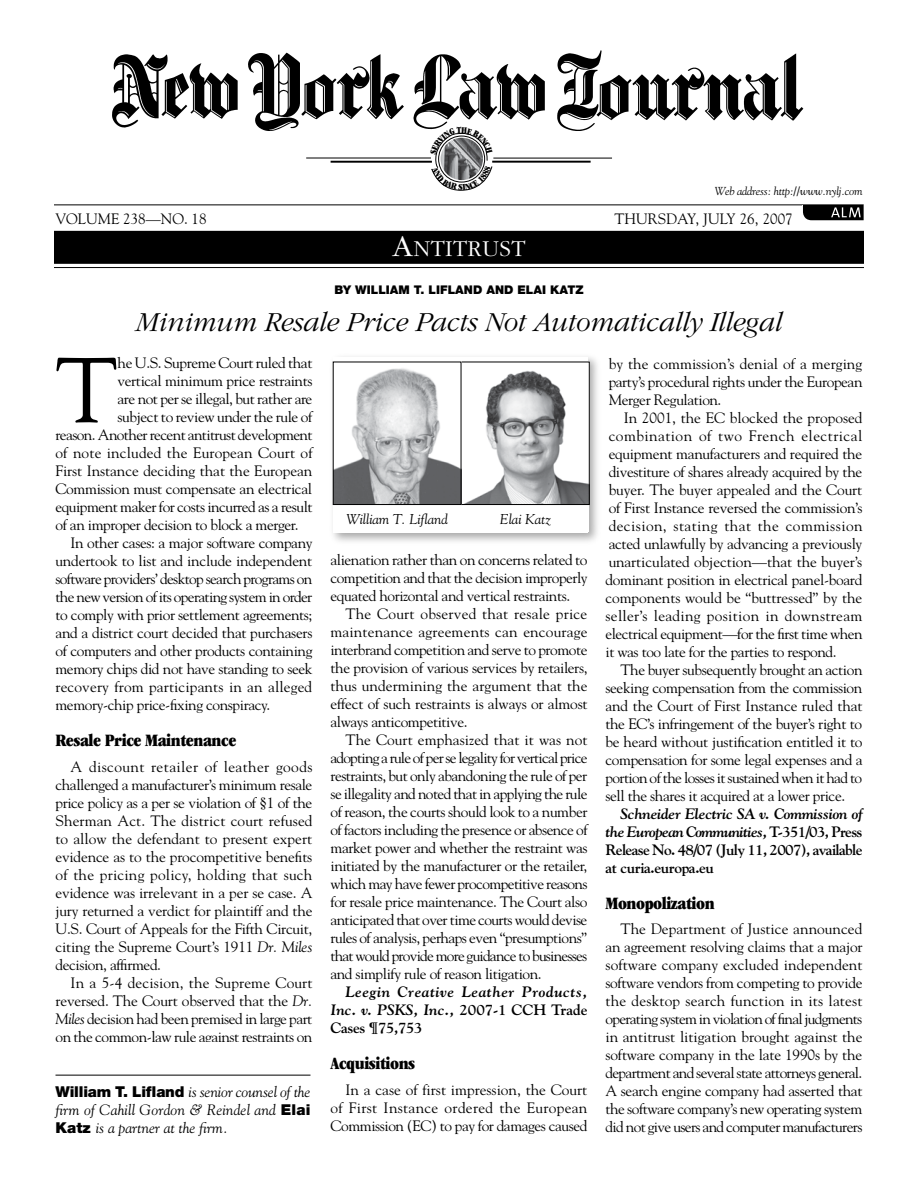
<style>
.page{position:relative;width:918px;height:1188px;background:#fff}
.page>*{position:absolute;margin:0;border:0;box-sizing:border-box;transform-origin:0 0}
.t1{font:91.65px "Goudy";color:#000}
.t2{font:italic 300 28.5px "ITC Garamond Std";letter-spacing:-.005em;color:#000}
.t3{font:300 23.55px "ITC Garamond Std";letter-spacing:.015em;color:#fff}
.t4{font:18px "ITC Garamond Std Ult Cond";letter-spacing:-.025em;color:#000}
.t5{font:15px/18px "Goudy";letter-spacing:-.025em;color:#000;text-align:justify}
.t6{font:700 15px/18px "Goudy";letter-spacing:-.045em;color:#000;text-align:justify}
.t7{font:italic 15px/18px "Goudy";letter-spacing:.005em;color:#000;text-align:justify}
.t8{font:15px "Goudy";letter-spacing:-.045em;color:#000}
.t9{font:italic 700 15px/18px "Goudy";letter-spacing:.03em;color:#000;text-align:justify}
.t10{font:15px "Goudy";letter-spacing:.01em;color:#000}
.t11{font:15px "Goudy";letter-spacing:-.005em;color:#000}
.t12{font:italic 14.25px "Goudy";color:#000}
.t13{font:900 12px "Helvetica Neue LT Std";color:#000}
.t14{font:italic 11.55px "Goudy";letter-spacing:-.02em;color:#000}
.s1{font-size:31.5px}
.s2{font-style:italic}
.s3{font-family:"Helvetica Neue LT Std";font-weight:900;font-style:normal}
.s4{font-style:normal}
</style>
<div class="page">
<hr style="left:56px;top:1075px;width:254px;height:1px;background:#000">
<img style="left:112px;top:50px;width:692px;height:81px">
<hr style="left:331px;top:161px;width:101px;height:2px;background:#000">
<hr style="left:306px;top:158px;width:125px;height:1px;background:#000">
<hr style="left:493px;top:158px;width:119px;height:1px;background:#000">
<hr style="left:492px;top:161px;width:99px;height:2px;background:#000">
<hr style="left:54px;top:205px;width:810px;height:1px;background:#000">
<svg style="left:803px;top:205px;width:61px;height:15px"></svg>
<div style="left:54px;top:231px;width:810px;height:33px;background:#000"></div>
<hr style="left:54px;top:267px;width:810px;height:1px;background:#000">
<div style="left:328px;top:352px;width:274px;height:195px;background:#000;opacity:.35"></div>
<svg style="left:333px;top:357px;width:255px;height:176px"></svg>
<div style="left:461px;top:504px;width:128px;height:28px;background:#fff"></div>
<img style="left:463px;top:364px;width:125px;height:139px">
<div style="left:461px;top:362px;width:129px;height:143px;border:1px solid #000"></div>
<div style="left:333px;top:504px;width:128px;height:28px;background:#fff"></div>
<svg style="left:335px;top:364px;width:124px;height:139px"></svg>
<div style="left:333px;top:362px;width:128px;height:143px;border:1px solid #000"></div>
<svg style="left:430px;top:127px;width:63px;height:64px"></svg>
<p class="t14" style="left:715px;top:184px;width:149px">Web address: http://www.nylj.com</p>
<p class="t5" style="left:56px;top:209px;width:43px">Volume</p>
<p class="t5" style="left:123px;top:209px;width:85px">238—no. 18</p>
<p class="t5" style="left:615px;top:209px;width:34px">thursda</p>
<p class="t5" style="left:687px;top:209px;width:107px">y, july 26, 2007</p>
<h3 class="t3" style="left:393px;top:236px;width:134px"><span class="s1">A</span>NTITRUST</h3>
<p class="t13" style="left:334px;top:282px;width:251px">BY WILL IAM T. LIFLAND AND ELAI KATZ</p>
<h2 class="t2" style="left:136px;top:307px;width:648px">Minimum Resale Price Pacts Not Automatically Illegal</h2>
<h1 class="t1" style="left:56px;top:334px;width:64px">T</h1>
<p class="t5" style="left:118px;top:354px;width:196px">he U.S. Supreme Court ruled that</p>
<p class="t5" style="left:118px;top:372px;width:196px">vertical minimum price restraints</p>
<p class="t5" style="left:118px;top:390px;width:196px">are not per se illegal, but rather are</p>
<p class="t5" style="left:118px;top:408px;width:196px">subject to review under the rule of</p>
<p class="t5" style="left:56px;top:426px;width:259px">reason. Another recent antitrust development</p>
<p class="t10" style="left:56px;top:444px;width:259px">of note included the European Court of</p>
<p class="t11" style="left:56px;top:462px;width:258px">First Instance deciding that the European</p>
<p class="t5" style="left:56px;top:480px;width:258px">Commission must compensate an electrical</p>
<p class="t5" style="left:56px;top:498px;width:259px">equipment maker for costs incurred as a result</p>
<p class="t5" style="left:56px;top:516px;width:245px">of an improper decision to block a merger.</p>
<p class="t5" style="left:70px;top:534px;width:244px">In other cases: a major software company</p>
<p class="t5" style="left:56px;top:552px;width:258px">undertook to list and include independent</p>
<p class="t8" style="left:56px;top:570px;width:258px">software providers’ desktop search programs on</p>
<p class="t8" style="left:56px;top:588px;width:258px">the new version of its operating system in order</p>
<p class="t5" style="left:56px;top:606px;width:258px">to comply with prior settlement agreements;</p>
<p class="t5" style="left:56px;top:624px;width:259px">and a district court decided that purchasers</p>
<p class="t5" style="left:56px;top:642px;width:259px">of computers and other products containing</p>
<p class="t5" style="left:56px;top:660px;width:258px">memory chips did not have standing to seek</p>
<p class="t10" style="left:56px;top:678px;width:258px">recovery from participants in an alleged</p>
<p class="t5" style="left:56px;top:696px;width:216px">memory-chip price-fixing conspiracy.</p>
<p class="t4" style="left:56px;top:730px;width:182px">Resale Price Maintenance</p>
<p class="t5" style="left:56px;top:757px;width:259px;text-indent:15px">A discount retailer of leather goods challenged a manufacturer’s minimum resale price policy as a per se violation of §1 of the Sherman Act. The district court refused to allow the defendant to present expert evidence as to the procompetitive benefits of the pricing policy, holding that such evidence was irrelevant in a per se case. A jury returned a verdict for plaintiff and the U.S. Court of Appeals for the Fifth Circuit, citing the Supreme Court’s 1911 <span class="s2">Dr. Miles </span>decision, affirmed.</p>
<p class="t5" style="left:56px;top:973px;width:259px;text-indent:15px">In a 5-4 decision, the Supreme Court reversed. The Court observed that the <span class="s2">Dr.<br>Miles</span> decision had been premised in large part on the common-law rule against restraints on</p>
<p class="t7" style="left:56px;top:1082px;width:257px"><span class="s3">WILLIAM T. LIFLAND</span> is senior counsel of the firm of Cahill Gordon &amp; Reindel and <span class="s3">ELAI KATZ</span> is a partner at the firm.</p>
<p class="t12" style="left:346px;top:510px;width:103px">William T. Lifland</p>
<p class="t12" style="left:500px;top:510px;width:52px">Elai Katz</p>
<p class="t5" style="left:331px;top:551px;width:259px">alienation rather than on concerns related to competition and that the decision improperly equated horizontal and vertical restraints.</p>
<p class="t5" style="left:331px;top:605px;width:259px;text-indent:15px">The Court observed that resale price maintenance agreements can encourage interbrand competition and serve to promote the provision of various services by retailers, thus undermining the argument that the effect of such restraints is always or almost always anticompetitive.</p>
<p class="t5" style="left:331px;top:731px;width:259px;text-indent:15px">The Court emphasized that it was not adopting a rule of per se legality for vertical price restraints, but only abandoning the rule of per se illegality and noted that in applying the rule of reason, the courts should look to a number of factors including the presence or absence of market power and whether the restraint was initiated by the manufacturer or the retailer, which may have fewer procompetitive reasons for resale price maintenance. The Court also anticipated that over time courts would devise rules of analysis, perhaps even “presumptions” that would provide more guidance to businesses and simplify rule of reason litigation.</p>
<p class="t9" style="left:331px;top:983px;width:259px;text-indent:15px">Leegin Creative Leather Products, Inc. v. PSKS, Inc., <span class="s4">2007-1 CCH Trade Cases ¶75,753</span></p>
<p class="t4" style="left:331px;top:1053px;width:86px">Acquisitions</p>
<p class="t5" style="left:331px;top:1080px;width:258px;text-indent:15px">In a case of first impression, the Court of First Instance ordered the European Commission (EC) to pay for damages caused</p>
<p class="t5" style="left:609px;top:354px;width:255px">by the commission’s denial of a merging party’s procedural rights under the European Merger Regulation.</p>
<p class="t5" style="left:606px;top:408px;width:259px;text-indent:18px">In 2001, the EC blocked the proposed combination of two French electrical equipment manufacturers and required the divestiture of shares already acquired by the buyer. The buyer appealed and the Court of First Instance reversed the commission’s decision, stating that the commission acted unlawfully by advancing a previously unarticulated objection—that the buyer’s dominant position in electrical panel-board components would be “buttressed” by the seller’s leading position in downstream electrical equipment—for the first time when it was too late for the parties to respond.</p>
<p class="t5" style="left:606px;top:660px;width:259px;text-indent:15px">The buyer subsequently brought an action seeking compensation from the commission and the Court of First Instance ruled that the EC’s infringement of the buyer’s right to be heard without justification entitled it to compensation for some legal expenses and a portion of the losses it sustained when it had to sell the shares it acquired at a lower price.</p>
<p class="t6" style="left:606px;top:804px;width:259px;text-indent:15px"><span class="s2">Schneider Electric SA v. Commission of the European Communities,</span> T-351/03, Press Release No. 48/07 (July 11, 2007), available at curia.europa.eu</p>
<p class="t4" style="left:606px;top:893px;width:111px">Monopolization</p>
<p class="t5" style="left:606px;top:920px;width:259px;text-indent:15px">The Department of Justice announced an agreement resolving claims that a major software company excluded independent software vendors from competing to provide the desktop search function in its latest operating system in violation of final judgments in antitrust litigation brought against the software company in the late 1990s by the department and several state attorneys general.<br>A search engine company had asserted that the software company’s new operating system did not give users and computer manufacturers</p>
</div>
